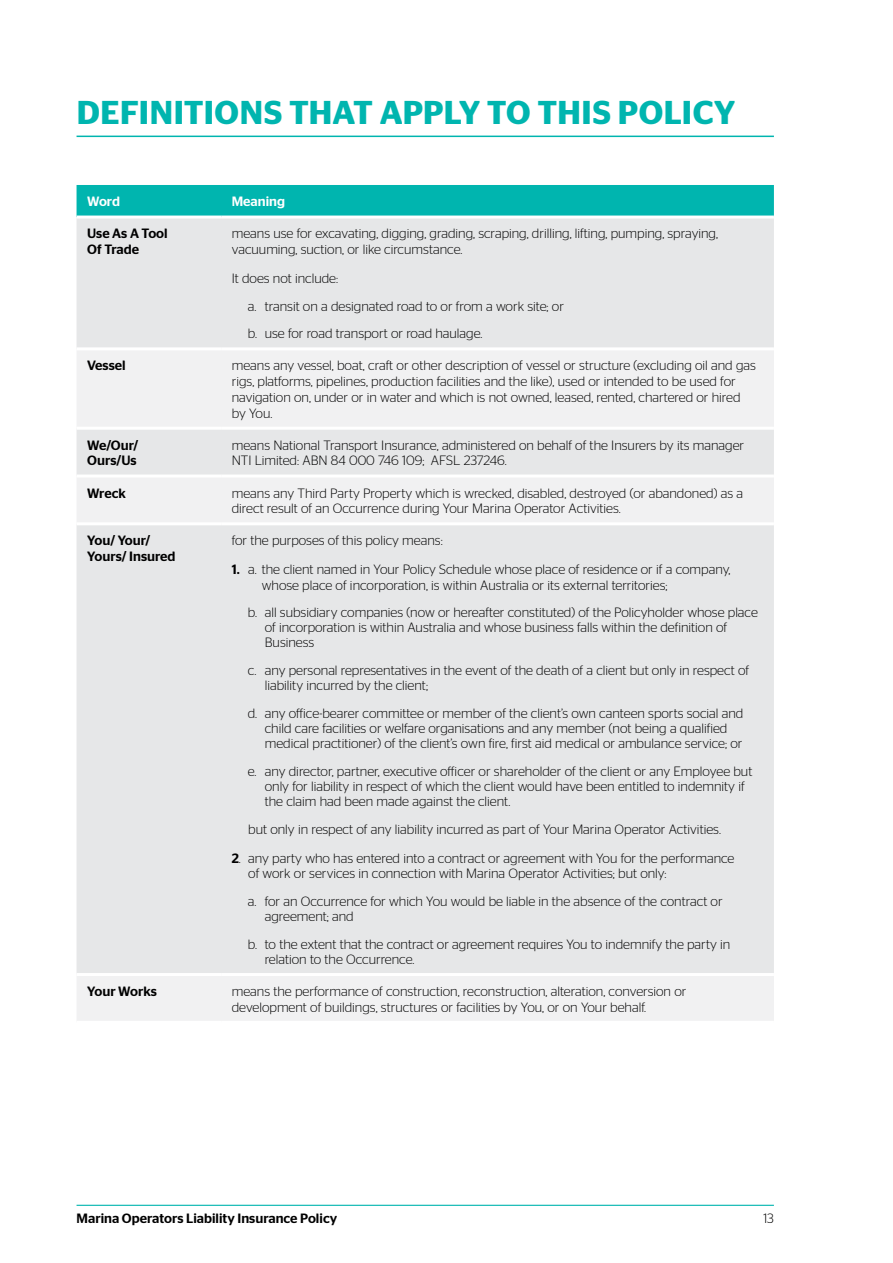
<style>
.page{position:relative;width:893px;height:1263px;background:#fff}
.page>*{position:absolute;margin:0;border:0;box-sizing:border-box;transform-origin:0 0}
.t1{font:600 33px "Stag Sans";letter-spacing:.01em;color:#00b5af}
.t2{font:300 13.5px/15.8px "Stag Sans";color:#000}
.t3{font:500 13.5px/15.8px "Stag Sans";color:#000}
.t4{font:500 13.5px "Stag Sans";color:#fff}
.s1{font-weight:500}
</style>
<div class="page">
<hr style="left:77px;top:1205px;width:697px;height:1px;background:#00b5af">
<hr style="left:77px;top:136px;width:697px;height:1px;background:#00b5af">
<div style="left:77px;top:185px;width:697px;height:31px;background:#00b5af"></div>
<div style="left:77px;top:219px;width:697px;height:128px;background:#e6e7e8"></div>
<svg style="left:77px;top:351px;width:697px;height:670px;fill:#e6e7e8"></svg>
<hr style="left:77px;top:427px;width:144px;height:3px;background:#fff">
<hr style="left:221px;top:427px;width:553px;height:3px;background:#fff">
<hr style="left:77px;top:474px;width:144px;height:3px;background:#fff">
<hr style="left:221px;top:474px;width:553px;height:3px;background:#fff">
<hr style="left:77px;top:522px;width:144px;height:3px;background:#fff">
<hr style="left:221px;top:522px;width:553px;height:3px;background:#fff">
<hr style="left:77px;top:973px;width:144px;height:3px;background:#fff">
<hr style="left:221px;top:973px;width:553px;height:3px;background:#fff">
<h1 class="t1" style="left:77px;top:93px;width:660px">DEFINITIONS THAT APPLY TO THIS POLICY</h1>
<p class="t4" style="left:87px;top:194px;width:34px">Word</p>
<p class="t4" style="left:232px;top:194px;width:55px">Meaning</p>
<p class="t3" style="left:87px;top:226px;width:82px">Use As A Tool<br>Of Trade</p>
<p class="t2" style="left:232px;top:226px;width:488px">means use for excavating, digging, grading, scraping, drilling, lifting, pumping, spraying, vacuuming, suction, or like circumstance.</p>
<p class="t2" style="left:248px;top:264px;width:318px;line-height:27.8px;text-indent:-16px">It does not include:<br>a. transit on a designated road to or from a work site; or b. use for road transport or road haulage.</p>
<p class="t3" style="left:87px;top:358px;width:40px">Vessel</p>
<p class="t2" style="left:232px;top:358px;width:526px">means any vessel, boat, craft or other description of vessel or structure (excluding oil and gas rigs, platforms, pipelines, production facilities and the like), used or intended to be used for navigation on, under or in water and which is not owned, leased, rented, chartered or hired by You.</p>
<p class="t3" style="left:87px;top:437px;width:52px">We/Our/<br>Ours/Us</p>
<p class="t2" style="left:232px;top:437px;width:514px">means National Transport Insurance, administered on behalf of the Insurers by its manager<br>NTI Limited: ABN 84 000 746 109; AFSL 237246.</p>
<p class="t3" style="left:87px;top:485px;width:40px">Wreck</p>
<p class="t2" style="left:232px;top:485px;width:513px">means any Third Party Property which is wrecked, disabled, destroyed (or abandoned) as a direct result of an Occurrence during Your Marina Operator Activities.</p>
<p class="t3" style="left:87px;top:533px;width:90px">You/ Your/<br>Yours/ Insured</p>
<p class="t2" style="left:232px;top:532px;width:212px">for the purposes of this policy means:</p>
<p class="t2" style="left:262px;top:561px;width:470px;text-indent:-30px"><span class="s1">1.</span> a. the client named in Your Policy Schedule whose place of residence or if a company, whose place of incorporation, is within Australia or its external territories;</p>
<p class="t2" style="left:265px;top:605px;width:495px;line-height:15px;text-indent:-17px">b. all subsidiary companies (now or hereafter constituted) of the Policyholder whose place of incorporation is within Australia and whose business falls within the definition of<br>Business</p>
<p class="t2" style="left:265px;top:663px;width:486px;line-height:15px;text-indent:-17px">c. any personal representatives in the event of the death of a client but only in respect of liability incurred by the client;</p>
<p class="t2" style="left:265px;top:705px;width:480px;line-height:15px;text-indent:-17px">d. any office-bearer committee or member of the client’s own canteen sports social and child care facilities or welfare organisations and any member (not being a qualified medical practitioner) of the client’s own fire, first aid medical or ambulance service; or</p>
<p class="t2" style="left:265px;top:763px;width:489px;line-height:15px;text-indent:-17px">e. any director, partner, executive officer or shareholder of the client or any Employee but only for liability in respect of which the client would have been entitled to indemnity if the claim had been made against the client.</p>
<p class="t2" style="left:248px;top:821px;width:474px">but only in respect of any liability incurred as part of Your Marina Operator Activities.</p>
<p class="t2" style="left:248px;top:850px;width:488px;text-indent:-16px"><span class="s1">2</span>. any party who has entered into a contract or agreement with You for the performance of work or services in connection with Marina Operator Activities; but only:</p>
<p class="t2" style="left:265px;top:894px;width:459px;line-height:15px;text-indent:-17px">a. for an Occurrence for which You would be liable in the absence of the contract or agreement; and</p>
<p class="t2" style="left:265px;top:936px;width:467px;line-height:15px;text-indent:-17px">b. to the extent that the contract or agreement requires You to indemnify the party in relation to the Occurrence.</p>
<p class="t3" style="left:87px;top:983px;width:71px">Your Works</p>
<p class="t2" style="left:232px;top:983px;width:456px">means the performance of construction, reconstruction, alteration, conversion or development of buildings, structures or facilities by You, or on Your behalf.</p>
<p class="t3" style="left:77px;top:1210px;width:262px">Marina Operators Liability Insurance Policy</p>
<p class="t2" style="left:763px;top:1210px;width:12px">13</p>
</div>
